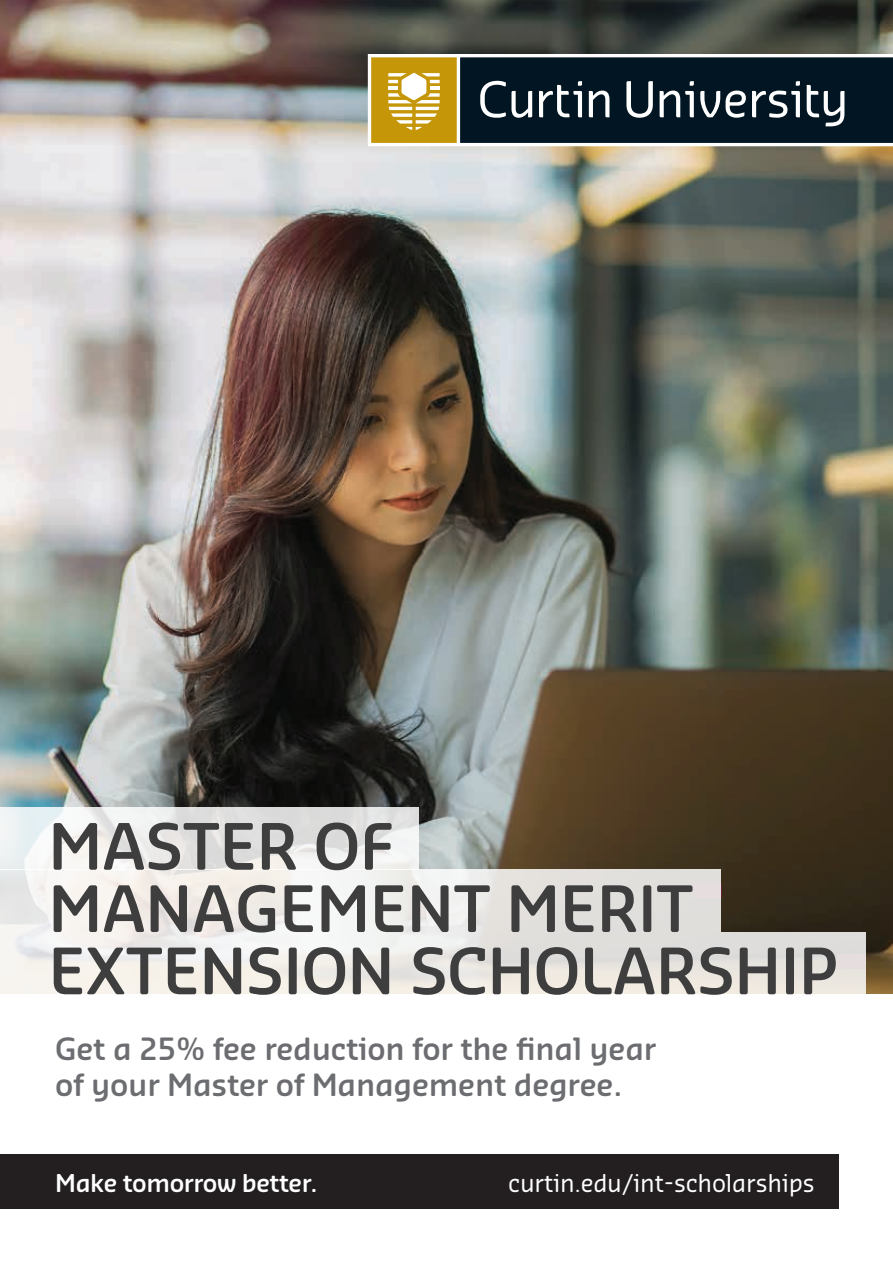
<style>
.page{position:relative;width:893px;height:1263px;background:#fff}
.page>*{position:absolute;margin:0;border:0;box-sizing:border-box;transform-origin:0 0}
.Medium_Title_Heading{font:600 62.25px/62.2px "Sansa Soft Pro";letter-spacing:-.01em;color:#3e3e3f}
.Lead_in_Copy{font:600 30px/36px "Sansa Soft Pro";letter-spacing:-.01em;color:#6c6d70}
.URL{font:24px "Sansa Soft Pro";letter-spacing:-.01em;color:#fff}
.t1{font:600 24px "Sansa Soft Pro";letter-spacing:-.02em;color:#fff}
</style>
<div class="page">
<img style="left:0;top:0;width:893px;height:994px">
<div style="left:0;top:1155px;width:839px;height:54px;background:#231f20"></div>
<svg style="left:0;top:932px;width:865px;height:62px;fill:#f0ebe4"></svg>
<svg style="left:0;top:869px;width:721px;height:63px"></svg>
<svg style="left:0;top:807px;width:419px;height:62px"></svg>
<svg style="left:368px;top:54px;width:525px;height:92px;background:#444b3d"></svg>
<svg style="left:626px;top:81px;width:27px;height:37px"></svg>
<svg style="left:700px;top:91px;width:20px;height:26px"></svg>
<svg style="left:726px;top:91px;width:20px;height:27px"></svg>
<svg style="left:807px;top:85px;width:37px;height:41px"></svg>
<svg style="left:752px;top:81px;width:48px;height:37px"></svg>
<svg style="left:660px;top:81px;width:34px;height:36px"></svg>
<svg style="left:539px;top:81px;width:43px;height:36px"></svg>
<svg style="left:589px;top:91px;width:20px;height:26px"></svg>
<svg style="left:480px;top:81px;width:52px;height:37px"></svg>
<p class="Medium_Title_Heading" style="left:48px;top:813px;width:792px">MASTER OF<br>MANAGEMENT MERIT<br>EXTENSION SCHOLARSHIP</p>
<p class="Lead_in_Copy" style="left:55px;top:1029px;width:603px">Get a 25% fee reduction for the final year of your Master of Management degree.</p>
<p class="t1" style="left:55px;top:1167px;width:264px">Make tomorrow better.</p>
<p class="URL" style="left:508px;top:1167px;width:308px">curtin.edu/int-scholarships</p>
<p class="URL" style="left:522px;top:1167px;width:308px">curtin.edu/int-scholarships</p>
</div>
